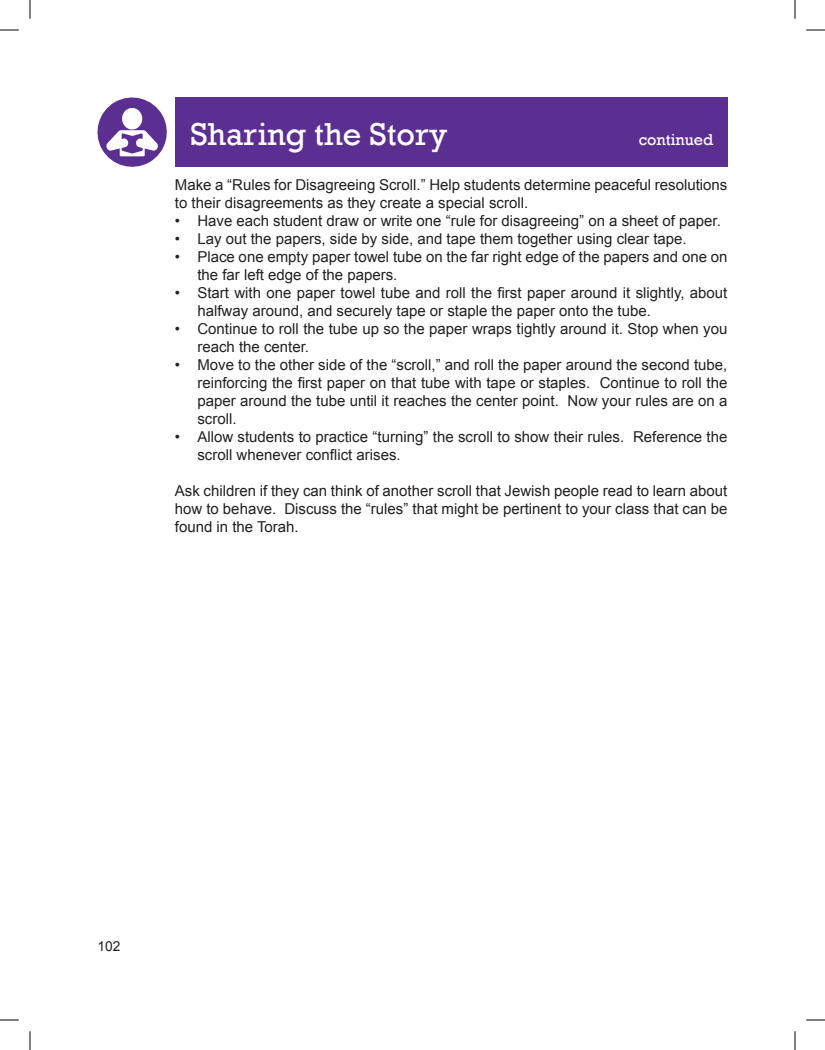
<style>
.page{position:relative;width:825px;height:1050px;background:#fff}
.page>*{position:absolute;margin:0;border:0;box-sizing:border-box;transform-origin:0 0}
.t1{font:32.5px "Rockwell";color:#fff}
.t2{font:16.25px "Rockwell";color:#fff}
.t3{font:15px/18px "Arial";color:#231f20}
.t4{font:13.75px "Arial";color:#231f20}
</style>
<div class="page">
<div style="left:175px;top:98px;width:553px;height:69px;background:#5b2f91"></div>
<svg style="left:97px;top:97px;width:70px;height:70px"></svg>
<svg style="left:0;top:29px;width:19px;height:2px"></svg>
<svg style="left:806px;top:29px;width:19px;height:2px"></svg>
<svg style="left:0;top:1019px;width:19px;height:2px"></svg>
<svg style="left:806px;top:1019px;width:19px;height:2px"></svg>
<svg style="left:29px;top:0;width:2px;height:19px"></svg>
<svg style="left:29px;top:1031px;width:2px;height:19px"></svg>
<svg style="left:794px;top:0;width:2px;height:19px"></svg>
<svg style="left:794px;top:1031px;width:2px;height:19px"></svg>
<h1 class="t1" style="left:190px;top:115px;width:259px">Sharing the Story</h1>
<p class="t2" style="left:639px;top:130px;width:76px">continued</p>
<p class="t3" style="left:175px;top:176px;width:554px">Make a “Rules for Disagreeing Scroll.” Help students determine peaceful resolutions to their disagreements as they create a special scroll.</p>
<p class="t3" style="left:175px;top:212px;width:548px">• Have each student draw or write one “rule for disagreeing” on a sheet of paper.</p>
<p class="t3" style="left:175px;top:230px;width:513px">• Lay out the papers, side by side, and tape them together using clear tape.</p>
<p class="t3" style="left:197px;top:248px;width:532px;text-indent:-22px">• Place one empty paper towel tube on the far right edge of the papers and one on the far left edge of the papers.</p>
<p class="t3" style="left:197px;top:284px;width:532px;text-indent:-22px">• Start with one paper towel tube and roll the first paper around it slightly, about halfway around, and securely tape or staple the paper onto the tube.</p>
<p class="t3" style="left:197px;top:320px;width:532px;text-indent:-22px">• Continue to roll the tube up so the paper wraps tightly around it. Stop when you reach the center.</p>
<p class="t3" style="left:197px;top:356px;width:532px;text-align:justify;text-indent:-22px">• Move to the other side of the “scroll,” and roll the paper around the second tube, reinforcing the first paper on that tube with tape or staples. Continue to roll the paper around the tube until it reaches the center point. Now your rules are on a scroll.</p>
<p class="t3" style="left:197px;top:428px;width:532px;text-indent:-22px">• Allow students to practice “turning” the scroll to show their rules. Reference the scroll whenever conflict arises.</p>
<p class="t3" style="left:175px;top:482px;width:554px;text-align:justify">Ask children if they can think of another scroll that Jewish people read to learn about how to behave. Discuss the “rules” that might be pertinent to your class that can be found in the Torah.</p>
<p class="t4" style="left:98px;top:937px;width:24px">102</p>
</div>
